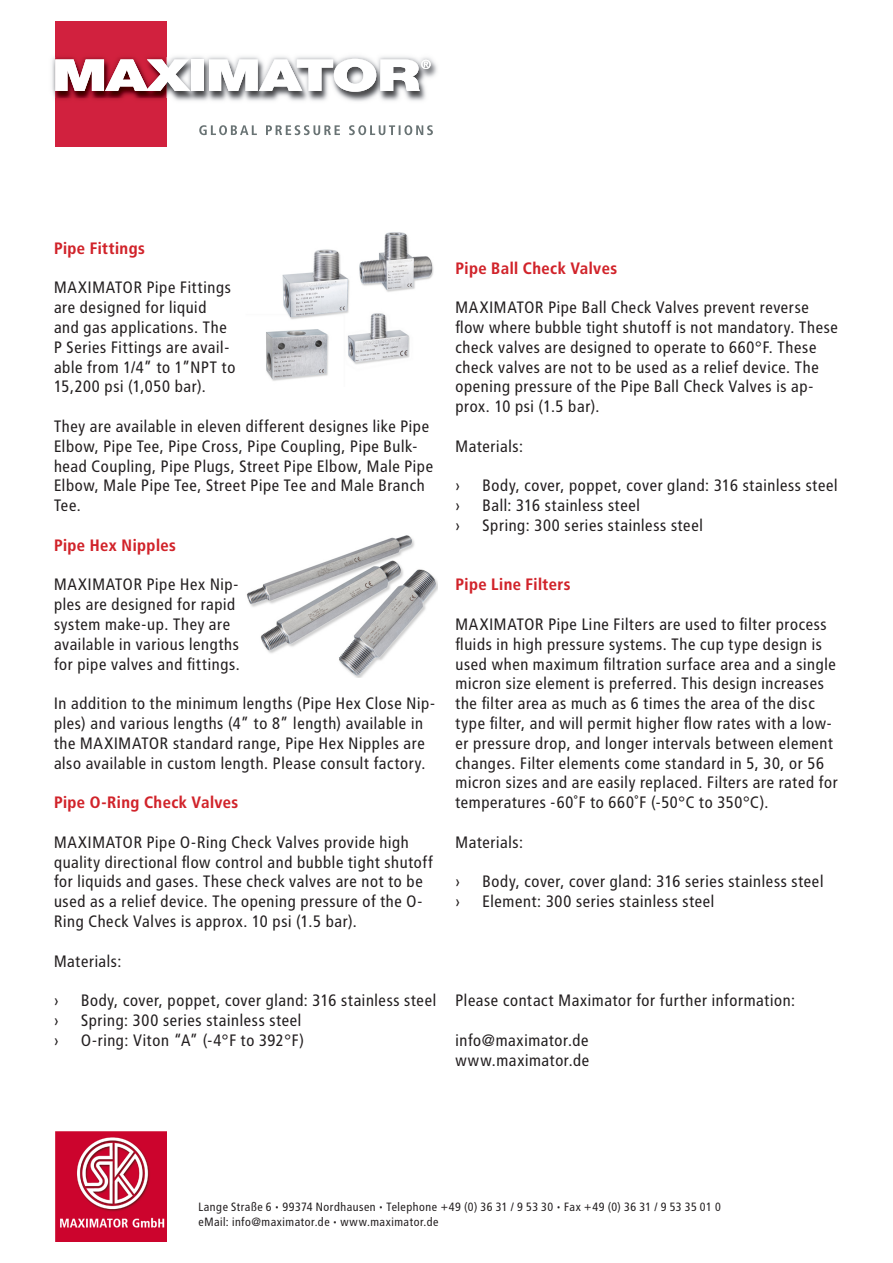
<style>
.page{position:relative;width:893px;height:1263px;background:#fff}
.page>*{position:absolute;margin:0;border:0;box-sizing:border-box;transform-origin:0 0}
.t1{font:16.5px/19.8px "Transit Print OT";color:#231f20}
.t2{font:16.5px "Transit Print OT Bld";letter-spacing:.005em;color:#d1232a}
.t3{font:12px/14.4px "Transit Print OT";letter-spacing:.005em;color:#231f20}
</style>
<div class="page">
<div style="left:55px;top:21px;width:111px;height:126px;background:#d1213e"></div>
<img style="left:166px;top:98px;width:259px;height:6px">
<img style="left:55px;top:52px;width:353px;height:5px">
<img style="left:52px;top:57px;width:385px;height:41px">
<svg style="left:55px;top:59px;width:135px;height:32px"></svg>
<div style="left:191px;top:59px;width:13px;height:32px;background:#fff"></div>
<svg style="left:209px;top:59px;width:222px;height:33px"></svg>
<svg style="left:199px;top:125px;width:234px;height:10px"></svg>
<img style="left:56px;top:1132px;width:111px;height:110px">
<img style="left:266px;top:232px;width:168px;height:149px">
<img style="left:247px;top:535px;width:190px;height:142px">
<p class="t2" style="left:54px;top:238px;width:93px">Pipe Fittings</p>
<p class="t1" style="left:54px;top:278px;width:183px">MAXIMATOR Pipe Fittings are designed for liquid and gas applications. The<br>P Series Fittings are avail&shy;able from 1/4” to 1”NPT to<br>15,200 psi (1,050 bar).</p>
<p class="t1" style="left:54px;top:416px;width:381px">They are available in eleven different designes like Pipe Elbow, Pipe Tee, Pipe Cross, Pipe Coupling, Pipe Bulk&shy;head Coupling, Pipe Plugs, Street Pipe Elbow, Male Pipe Elbow, Male Pipe Tee, Street Pipe Tee and Male Branch Tee.</p>
<p class="t2" style="left:54px;top:535px;width:124px">Pipe Hex Nipples</p>
<p class="t1" style="left:54px;top:575px;width:188px">MAXIMATOR Pipe Hex Nip&shy;ples are designed for rapid system make-up. They are available in various lengths for pipe valves and fittings.</p>
<p class="t1" style="left:54px;top:694px;width:383px">In addition to the minimum lengths (Pipe Hex Close Nip&shy;ples) and various lengths (4” to 8” length) available in the MAXIMATOR standard range, Pipe Hex Nipples are also available in custom length. Please consult factory.</p>
<p class="t2" style="left:54px;top:793px;width:186px">Pipe O-Ring Check Valves</p>
<p class="t1" style="left:54px;top:832px;width:381px">MAXIMATOR Pipe O-Ring Check Valves provide high quality directional flow control and bubble tight shutoff for liquids and gases. These check valves are not to be used as a relief device. The opening pressure of the O-Ring Check Valves is approx. 10 psi (1.5 bar).</p>
<p class="t1" style="left:54px;top:951px;width:70px">Materials:</p>
<p class="t1" style="left:54px;top:991px;width:7px">›</p>
<p class="t1" style="left:81px;top:991px;width:357px">Body, cover, poppet, cover gland: 316 stainless steel</p>
<p class="t1" style="left:54px;top:1010px;width:7px">›</p>
<p class="t1" style="left:81px;top:1010px;width:222px">Spring: 300 series stainless steel</p>
<p class="t1" style="left:54px;top:1030px;width:7px">›</p>
<p class="t1" style="left:81px;top:1030px;width:225px">O-ring: Viton “A” (-4°F to 392°F)</p>
<p class="t2" style="left:455px;top:258px;width:163px">Pipe Ball Check Valves</p>
<p class="t1" style="left:455px;top:298px;width:385px">MAXIMATOR Pipe Ball Check Valves prevent reverse flow where bubble tight shutoff is not mandatory. These check valves are designed to operate to 660°F. These check valves are not to be used as a relief device. The opening pressure of the Pipe Ball Check Valves is ap&shy;prox. 10 psi (1.5 bar).</p>
<p class="t1" style="left:455px;top:436px;width:70px">Materials:</p>
<p class="t1" style="left:455px;top:476px;width:7px">›</p>
<p class="t1" style="left:482px;top:476px;width:357px">Body, cover, poppet, cover gland: 316 stainless steel</p>
<p class="t1" style="left:455px;top:496px;width:7px">›</p>
<p class="t1" style="left:482px;top:496px;width:159px">Ball: 316 stainless steel</p>
<p class="t1" style="left:455px;top:515px;width:7px">›</p>
<p class="t1" style="left:482px;top:515px;width:222px">Spring: 300 series stainless steel</p>
<p class="t2" style="left:455px;top:575px;width:117px">Pipe Line Filters</p>
<p class="t1" style="left:455px;top:614px;width:384px">MAXIMATOR Pipe Line Filters are used to filter process fluids in high pressure systems. The cup type design is used when maximum filtration surface area and a single micron size element is preferred. This design increases the filter area as much as 6 times the area of the disc type filter, and will permit higher flow rates with a low&shy;er pressure drop, and longer intervals between element changes. Filter elements come standard in 5, 30, or 56 micron sizes and are easily replaced. Filters are rated for temperatures -60˚F to 660˚F (-50°C to 350°C).</p>
<p class="t1" style="left:455px;top:832px;width:70px">Materials:</p>
<p class="t1" style="left:455px;top:872px;width:7px">›</p>
<p class="t1" style="left:482px;top:872px;width:343px">Body, cover, cover gland: 316 series stainless steel</p>
<p class="t1" style="left:455px;top:892px;width:7px">›</p>
<p class="t1" style="left:482px;top:892px;width:234px">Element: 300 series stainless steel</p>
<p class="t1" style="left:455px;top:991px;width:342px">Please contact Maximator for further information:</p>
<p class="t1" style="left:455px;top:1030px;width:135px">info@maximator.de</p>
<p class="t1" style="left:455px;top:1050px;width:136px">www.maximator.de</p>
<p class="t3" style="left:198px;top:1200px;width:524px">Lange Straße 6 • 99374 Nordhausen • Telephone +49 (0) 36 31 / 9 53 30 • Fax +49 (0) 36 31 / 9 53 35 01 0 eMail: info@maximator.de • www.maximator.de</p>
</div>
